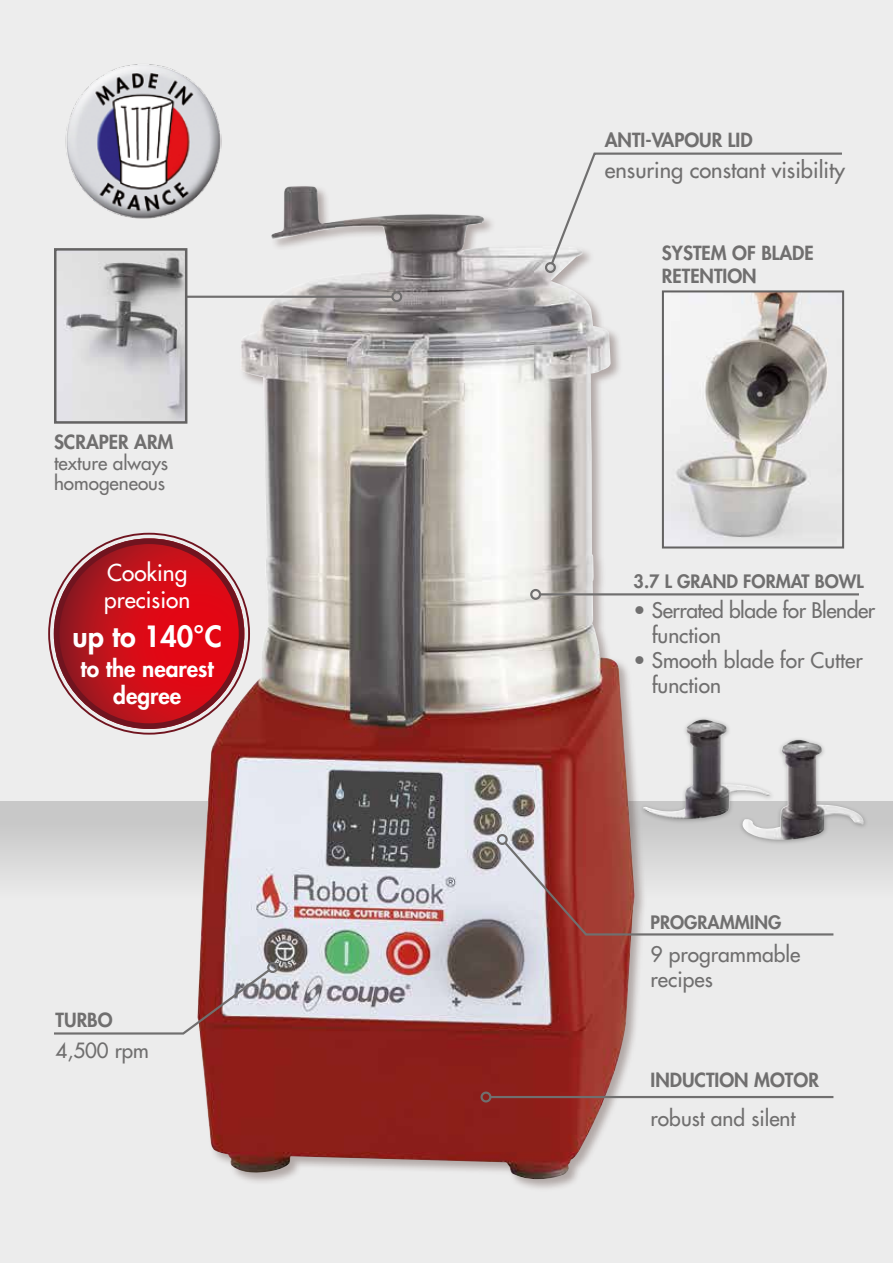
<style>
.page{position:relative;width:893px;height:1263px;background:#ededed}
.page>*{position:absolute;margin:0;border:0;box-sizing:border-box;transform-origin:0 0}
.t1{font:800 28.5px "Futura";color:#fff}
.t2{font:800 22.65px/26.7px "Futura";color:#fff;text-align:center}
.t3{font:22.65px/26.7px "Futura";color:#fff}
.t4{font:21.9px "Futura";color:#706f6f}
.t5{font:21px/25.2px "Futura";color:#706f6f}
.t6{font:21px/25.2px "Futura";letter-spacing:-.02em;color:#706f6f}
.t7{font:20.4px "Futura";color:#706f6f}
.t8{font:800 19.05px/22.8px "Futura";color:#706f6f}
.t9{font:19.05px/20.4px "Futura";color:#706f6f}
.t10{font:800 18px "Futura";color:#706f6f}
</style>
<div class="page">
<svg style="left:0;top:801px;width:893px;height:298px"></svg>
<div style="left:196px;top:184px;width:451px;height:1008px;background:#ececec"></div>
<img style="left:197px;top:186px;width:438px;height:999px">
<svg style="left:549px;top:152px;width:293px;height:114px"></svg>
<div style="left:545px;top:262px;width:11px;height:11px;border:2px solid #706f6f;border-radius:50%"></div>
<hr style="left:100px;top:296px;width:292px;height:2px;background:#706f6f">
<div style="left:391px;top:291px;width:11px;height:11px;border:2px solid #706f6f;border-radius:50%"></div>
<img style="left:57px;top:251px;width:127px;height:170px">
<div style="left:54px;top:248px;width:133px;height:176px;border:2px solid #646363"></div>
<img style="left:65px;top:64px;width:156px;height:168px">
<svg style="left:52px;top:967px;width:220px;height:69px"></svg>
<div style="left:267px;top:962px;width:11px;height:11px;border:2px solid #706f6f;border-radius:50%"></div>
<img style="left:665px;top:293px;width:163px;height:245px">
<div style="left:662px;top:290px;width:182px;height:258px;border:2px solid #646363"></div>
<svg style="left:54px;top:538px;width:190px;height:191px;background:#c30e19"></svg>
<div style="left:54px;top:538px;width:190px;height:191px;border:6px solid #70141f;border-radius:50%"></div>
<img style="left:0;top:819px;width:1px;height:280px">
<hr style="left:540px;top:593px;width:319px;height:2px;background:#706f6f">
<div style="left:530px;top:589px;width:11px;height:11px;border:2px solid #706f6f;border-radius:50%"></div>
<hr style="left:490px;top:1096px;width:343px;height:2px;background:#706f6f">
<div style="left:480px;top:1091px;width:11px;height:11px;border:2px solid #706f6f;border-radius:50%"></div>
<svg style="left:502px;top:840px;width:334px;height:97px"></svg>
<div style="left:497px;top:834px;width:11px;height:11px;border:2px solid #706f6f;border-radius:50%"></div>
<div style="left:738px;top:736px;width:130px;height:109px;background:#1d1d1b;opacity:.3"></div>
<img style="left:739px;top:740px;width:127px;height:104px">
<div style="left:639px;top:716px;width:136px;height:108px;background:#1d1d1b;opacity:.3"></div>
<img style="left:643px;top:719px;width:128px;height:100px">
<p class="t8" style="left:54px;top:431px;width:121px">SCRAPER ARM</p>
<p class="t9" style="left:54px;top:453px;width:116px">texture always homogeneous</p>
<p class="t3" style="left:104px;top:559px;width:87px">Cooking precision</p>
<h1 class="t1" style="left:73px;top:618px;width:151px">up to 140°C</h1>
<p class="t2" style="left:81px;top:656px;width:135px">to the nearest degree</p>
<p class="t8" style="left:56px;top:1009px;width:59px">TURBO</p>
<p class="t7" style="left:56px;top:1038px;width:95px">4,500 rpm</p>
<p class="t8" style="left:605px;top:129px;width:149px">ANTI-VAPOUR LID</p>
<p class="t4" style="left:605px;top:156px;width:242px">ensuring constant visibility</p>
<p class="t8" style="left:662px;top:241px;width:153px">SYSTEM OF BLADE<br>RETENTION</p>
<p class="t10" style="left:634px;top:570px;width:232px">3.7 L GRAND FORMAT BOWL</p>
<p class="t6" style="left:652px;top:597px;width:225px;text-indent:-18px">• Serrated blade for Blender function</p>
<p class="t5" style="left:652px;top:648px;width:213px;text-indent:-18px">• Smooth blade for Cutter function</p>
<p class="t10" style="left:651px;top:910px;width:132px">PROGRAMMING</p>
<p class="t5" style="left:651px;top:942px;width:151px">9 programmable recipes</p>
<p class="t8" style="left:651px;top:1068px;width:170px">INDUCTION MOTOR</p>
<p class="t5" style="left:651px;top:1105px;width:147px">robust and silent</p>
</div>
